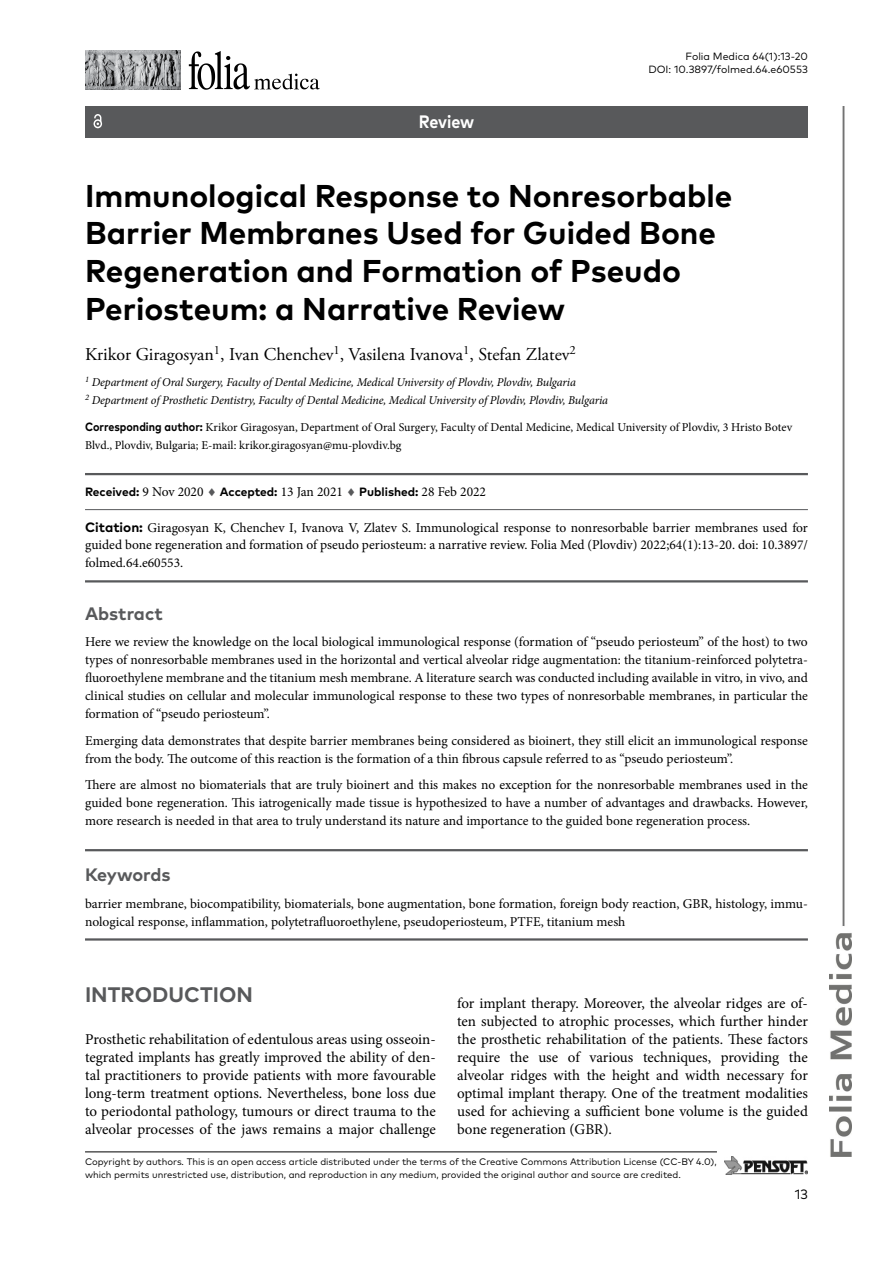
<style>
.page{position:relative;width:893px;height:1263px;background:#fff}
.page>*{position:absolute;margin:0;border:0;box-sizing:border-box;transform-origin:0 0}
.t1{font:700 31.5px/37.8px "FF Mark Pro";color:#000}
.t2{font:700 21px "FF Mark Pro";color:#58595b}
.t3{font:18px "Adobe Garamond Pro";color:#000}
.t4{font:700 18px "FF Mark Pro";color:#58595b}
.t5{font:700 18px "FF Mark Pro";letter-spacing:-.01em;color:#fff;scale:.9 1}
.t6{font:15px/18px "Minion Pro";letter-spacing:-.005em;color:#000;text-align:justify}
.t7{font:13.5px/18px "Minion Pro";color:#000;text-align:justify}
.t8{font:13.5px "FF Mark Pro";color:#000}
.t9{font:italic 12px/18px "Minion Pro";letter-spacing:-.01em;color:#000}
.t10{font:12px/18px "Minion Pro";color:#000}
.t11{font:700 12px "FF Mark Pro";color:#000}
.t12{font:10.5px/12.6px "FF Mark Pro";color:#000;text-align:right}
.t13{font:9.45px/12.6px "FF Mark Pro";color:#000}
.s1{font-family:"FF Mark Pro";font-weight:700}
.s2{font-family:"Minion Pro";font-weight:400;font-size:13.5px}
.s3{color:#58595b}
.s4{font-style:italic}
</style>
<div class="page">
<img style="left:829px;top:106px;width:22px;height:1051px">
<hr style="left:85px;top:1151px;width:632px;height:1px;background:#000">
<img style="left:724px;top:1157px;width:84px;height:17px">
<img style="left:85px;top:51px;width:96px;height:38px">
<svg style="left:189px;top:51px;width:131px;height:39px"></svg>
<div style="left:85px;top:106px;width:723px;height:32px;background:#58595b"></div>
<svg style="left:94px;top:114px;width:8px;height:14px"></svg>
<hr style="left:85px;top:473px;width:723px;height:2px;background:#58595b">
<hr style="left:85px;top:509px;width:723px;height:1px;background:#58595b">
<hr style="left:85px;top:580px;width:723px;height:2px;background:#58595b">
<hr style="left:85px;top:849px;width:723px;height:2px;background:#58595b">
<hr style="left:85px;top:938px;width:723px;height:2px;background:#58595b">
<h3 class="t5" style="left:419px;top:108px;width:63px">Review</h3>
<p class="t12" style="left:648px;top:49px;width:161px">Folia Medica 64(1):13-20<br>DOI: 10.3897/folmed.64.e60553</p>
<h1 class="t1" style="left:85px;top:174px;width:649px">Immunological Response to Nonresorbable Barrier Membranes Used for Guided Bone Regeneration and Formation of Pseudo Periosteum: a Narrative Review</h1>
<h3 class="t3" style="left:85px;top:343px;width:492px">Krikor Giragosyan<sup>1</sup>, Ivan Chenchev<sup>1</sup>, Vasilena Ivanova<sup>1</sup>, Stefan Zlatev<sup>2</sup></h3>
<p class="t9" style="left:85px;top:373px;width:525px"><sup>1</sup> Department of Oral Surgery, Faculty of Dental Medicine, Medical University of Plovdiv, Plovdiv, Bulgaria<br><sup>2</sup> Department of Prosthetic Dentistry, Faculty of Dental Medicine, Medical University of Plovdiv, Plovdiv, Bulgaria</p>
<p class="t10" style="left:85px;top:418px;width:709px"><span class="s1">Corresponding author:</span> Krikor Giragosyan, Department of Oral Surgery, Faculty of Dental Medicine, Medical University of Plovdiv, 3 Hristo Botev<br>Blvd., Plovdiv, Bulgaria; E-mail: krikor.giragosyan@mu-plovdiv.bg</p>
<p class="t11" style="left:85px;top:483px;width:403px">Received: <span class="s2">9 Nov 2020</span> <span class="s3">♦</span> Accepted: <span class="s2">13 Jan 2021</span> <span class="s3">♦</span> Published: <span class="s2">28 Feb 2022</span></p>
<p class="t7" style="left:85px;top:518px;width:724px"><span class="s1">Citation:</span> Giragosyan K, Chenchev I, Ivanova V, Zlatev S. Immunological response to nonresorbable barrier membranes used for guided bone regeneration and formation of pseudo periosteum: a narrative review. Folia Med (Plovdiv) 2022;64(1):13-20. doi: 10.3897/ folmed.64.e60553.</p>
<h3 class="t4" style="left:85px;top:599px;width:79px">Abstract</h3>
<p class="t7" style="left:85px;top:633px;width:724px">Here we review the knowledge on the local biological immunological response (formation of “pseudo periosteum” of the host) to two types of nonresorbable membranes used in the horizontal and vertical alveolar ridge augmentation: the titanium-reinforced polytetra&shy;fluoroethylene membrane and the titanium mesh membrane. A literature search was conducted including available in vitro, in vivo, and clinical studies on cellular and molecular immunological response to these two types of nonresorbable membranes, in particular the formation of “pseudo periosteum”.</p>
<p class="t7" style="left:85px;top:731px;width:724px">Emerging data demonstrates that despite barrier membranes being considered as bioinert, they still elicit an immunological response from the body. The outcome of this reaction is the formation of a thin fibrous capsule referred to as “pseudo periosteum”.</p>
<p class="t7" style="left:85px;top:776px;width:724px">There are almost no biomaterials that are truly bioinert and this makes no exception for the nonresorbable membranes used in the guided bone regeneration. This iatrogenically made tissue is hypothesized to have a number of advantages and drawbacks. However, more research is needed in that area to truly understand its nature and importance to the guided bone regeneration process.</p>
<h3 class="t4" style="left:85px;top:861px;width:87px">Keywords</h3>
<p class="t7" style="left:85px;top:894px;width:724px">barrier membrane, biocompatibility, biomaterials, bone augmentation, bone formation, foreign body reaction, GBR, histology, immu&shy;nological response, inflammation, polytetrafluoroethylene, pseudoperiosteum, PTFE, titanium mesh</p>
<h2 class="t2" style="left:85px;top:978px;width:169px">INTRODUCTION</h2>
<p class="t6" style="left:85px;top:1030px;width:352px">Prosthetic rehabilitation of edentulous areas using osseoin&shy;tegrated implants has greatly improved the ability of den&shy;tal practitioners to provide patients with more favourable long-term treatment options. Nevertheless, bone loss due to periodontal pathology, tumours or direct trauma to the alveolar processes of the jaws remains a major challenge</p>
<p class="t6" style="left:457px;top:994px;width:352px">for implant therapy. Moreover, the alveolar ridges are of&shy;ten subjected to atrophic processes, which further hinder the prosthetic rehabilitation of the patients. These factors require the use of various techniques, providing the alveolar ridges with the height and width necessary for optimal implant therapy. One of the treatment modalities used for achieving a sufficient bone volume is the guided bone regeneration (GBR).</p>
<p class="t13" style="left:85px;top:1154px;width:633px">Copyright by authors<span class="s4">.</span> This is an open access article distributed under the terms of the Creative Commons Attribution License (CC-BY 4.0), which permits unrestricted use, distribution, and reproduction in any medium, provided the original author and source are credited.</p>
<p class="t8" style="left:795px;top:1184px;width:15px">13</p>
</div>
